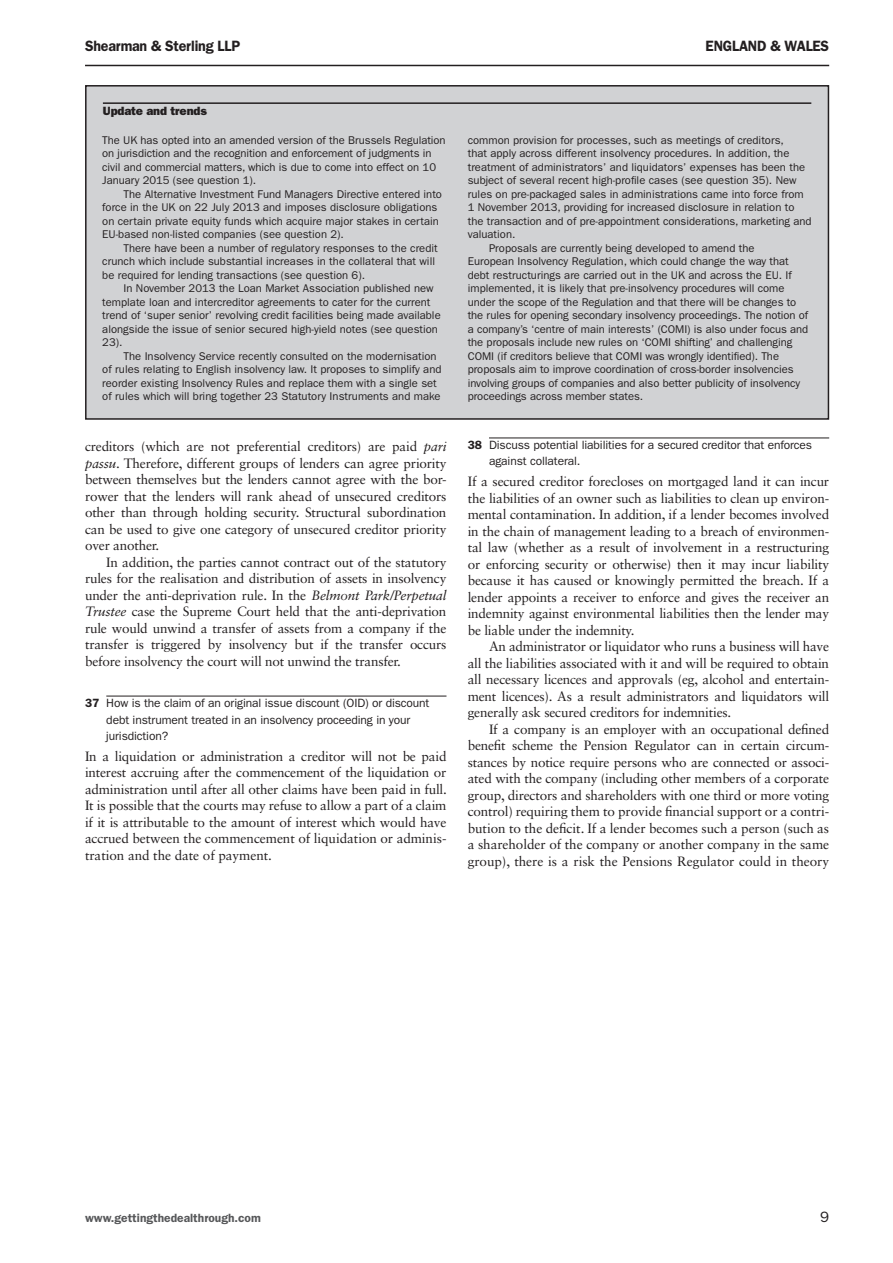
<style>
.page{position:relative;width:893px;height:1263px;background:#fff}
.page>*{position:absolute;margin:0;border:0;box-sizing:border-box;transform-origin:0 0}
.t1{font:600 15px "ITC Franklin Gothic Std";letter-spacing:-.015em;color:#231f20;scale:.95 1}
.t2{font:15px "ITC Franklin Gothic Std";color:#231f20}
.First_para{font:13.5px/16.5px "Sabon LT Std";letter-spacing:-.015em;color:#231f20;text-align:justify}
.Text{font:13.5px/16.5px "Sabon LT Std";letter-spacing:-.015em;color:#231f20;text-align:justify}
.Q_header{font:12px/16.5px "ITC Franklin Gothic Std";letter-spacing:-.01em;color:#231f20}
.t3{font:600 12px "ITC Franklin Gothic Std";color:#57585a}
.Q_category_mono{font:12px "ITC Franklin Gothic Std Hvy";letter-spacing:-.01em;color:#231f20}
.Update_body{font:11.25px/13.5px "ITC Franklin Gothic Std";color:#231f20}
.Update_first{font:11.25px/13.5px "ITC Franklin Gothic Std";letter-spacing:-.005em;color:#231f20}
.s1{font-style:italic}
.s2{font-weight:600}
</style>
<div class="page">
<hr style="left:85px;top:65px;width:744px;height:1px;background:#231f20">
<hr style="left:106px;top:696px;width:340px;height:1px;background:#231f20">
<hr style="left:489px;top:438px;width:340px;height:1px;background:#231f20">
<div style="left:86px;top:86px;width:742px;height:333px;background:#d1d2d4"></div>
<div style="left:85px;top:85px;width:744px;height:335px;border:2px solid #231f20"></div>
<hr style="left:103px;top:102px;width:708px;height:2px;background:#231f20">
<h1 class="t1" style="left:85px;top:37px;width:165px">Shearman &amp; Sterling LLP</h1>
<h1 class="t1" style="left:706px;top:37px;width:132px">ENGLAND &amp; WALES</h1>
<p class="Q_category_mono" style="left:103px;top:103px;width:105px">Update and trends</p>
<p class="Update_first" style="left:102px;top:133px;width:345px">The UK has opted into an amended version of the Brussels Regulation on jurisdiction and the recognition and enforcement of judgments in civil and commercial matters, which is due to come into effect on 10<br>January 2015 (see question 1).</p>
<p class="Update_body" style="left:102px;top:187px;width:341px;text-indent:21px">The Alternative Investment Fund Managers Directive entered into force in the UK on 22 July 2013 and imposes disclosure obligations on certain private equity funds which acquire major stakes in certain EU-based non-listed companies (see question 2).</p>
<p class="Update_body" style="left:102px;top:241px;width:337px;text-indent:21px">There have been a number of regulatory responses to the credit crunch which include substantial increases in the collateral that will be required for lending transactions (see question 6).</p>
<p class="Update_body" style="left:102px;top:282px;width:340px;text-indent:21px">In November 2013 the Loan Market Association published new template loan and intercreditor agreements to cater for the current trend of ‘super senior’ revolving credit facilities being made available alongside the issue of senior secured high-yield notes (see question 23).</p>
<p class="Update_body" style="left:102px;top:349px;width:341px;text-indent:21px">The Insolvency Service recently consulted on the modernisation of rules relating to English insolvency law. It proposes to simplify and reorder existing Insolvency Rules and replace them with a single set of rules which will bring together 23 Statutory Instruments and make</p>
<p class="First_para" style="left:85px;top:438px;width:363px">creditors (which are not preferential creditors) are paid <span class="s1">pari passu</span>. Therefore, different groups of lenders can agree priority between themselves but the lenders cannot agree with the bor&shy;rower that the lenders will rank ahead of unsecured creditors other than through holding security. Structural subordination can be used to give one category of unsecured creditor priority over another.</p>
<p class="Text" style="left:85px;top:553px;width:363px;text-indent:21px">In addition, the parties cannot contract out of the statutory rules for the realisation and distribution of assets in insolvency under the anti-deprivation rule. In the <span class="s1">Belmont Park/Perpetual Trustee</span> case the Supreme Court held that the anti-deprivation rule would unwind a transfer of assets from a company if the transfer is triggered by insolvency but if the transfer occurs before insolvency the court will not unwind the transfer.</p>
<p class="Q_header" style="left:106px;top:695px;width:325px;text-indent:-21px"><span class="s2">37</span> How is the claim of an original issue discount (OID) or discount debt instrument treated in an insolvency proceeding in your jurisdiction?</p>
<p class="First_para" style="left:85px;top:748px;width:363px">In a liquidation or administration a creditor will not be paid interest accruing after the commencement of the liquidation or administration until after all other claims have been paid in full.<br>It is possible that the courts may refuse to allow a part of a claim if it is attributable to the amount of interest which would have accrued between the commencement of liquidation or adminis&shy;tration and the date of payment.</p>
<p class="Update_body" style="left:468px;top:133px;width:345px">common provision for processes, such as meetings of creditors,<br>that apply across different insolvency procedures. In addition, the treatment of administrators’ and liquidators’ expenses has been the subject of several recent high-profile cases (see question 35). New rules on pre-packaged sales in administrations came into force from 1 November 2013, providing for increased disclosure in relation to the transaction and of pre-appointment considerations, marketing and valuation.</p>
<p class="Update_body" style="left:468px;top:241px;width:342px;text-indent:21px">Proposals are currently being developed to amend the<br>European Insolvency Regulation, which could change the way that debt restructurings are carried out in the UK and across the EU. If implemented, it is likely that pre-insolvency procedures will come under the scope of the Regulation and that there will be changes to the rules for opening secondary insolvency proceedings. The notion of a company’s ‘centre of main interests’ (COMI) is also under focus and the proposals include new rules on ‘COMI shifting’ and challenging COMI (if creditors believe that COMI was wrongly identified). The proposals aim to improve coordination of cross-border insolvencies involving groups of companies and also better publicity of insolvency proceedings across member states.</p>
<p class="Q_header" style="left:489px;top:437px;width:325px;text-indent:-21px"><span class="s2">38</span> Discuss potential liabilities for a secured creditor that enforces against collateral.</p>
<p class="First_para" style="left:468px;top:473px;width:363px">If a secured creditor forecloses on mortgaged land it can incur the liabilities of an owner such as liabilities to clean up environ&shy;mental contamination. In addition, if a lender becomes involved in the chain of management leading to a breach of environmen&shy;tal law (whether as a result of involvement in a restructuring or enforcing security or otherwise) then it may incur liability because it has caused or knowingly permitted the breach. If a lender appoints a receiver to enforce and gives the receiver an indemnity against environmental liabilities then the lender may be liable under the indemnity.</p>
<p class="Text" style="left:468px;top:638px;width:363px;text-indent:21px">An administrator or liquidator who runs a business will have all the liabilities associated with it and will be required to obtain all necessary licences and approvals (eg, alcohol and entertain&shy;ment licences). As a result administrators and liquidators will generally ask secured creditors for indemnities.</p>
<p class="Text" style="left:468px;top:721px;width:363px;text-indent:21px">If a company is an employer with an occupational defined benefit scheme the Pension Regulator can in certain circum&shy;stances by notice require persons who are connected or associ&shy;ated with the company (including other members of a corporate group, directors and shareholders with one third or more voting control) requiring them to provide financial support or a contri&shy;bution to the deficit. If a lender becomes such a person (such as a shareholder of the company or another company in the same group), there is a risk the Pensions Regulator could in theory</p>
<p class="t3" style="left:85px;top:1211px;width:177px">www.gettingthedealthrough.com</p>
<h1 class="t2" style="left:820px;top:1208px;width:10px">9</h1>
</div>
